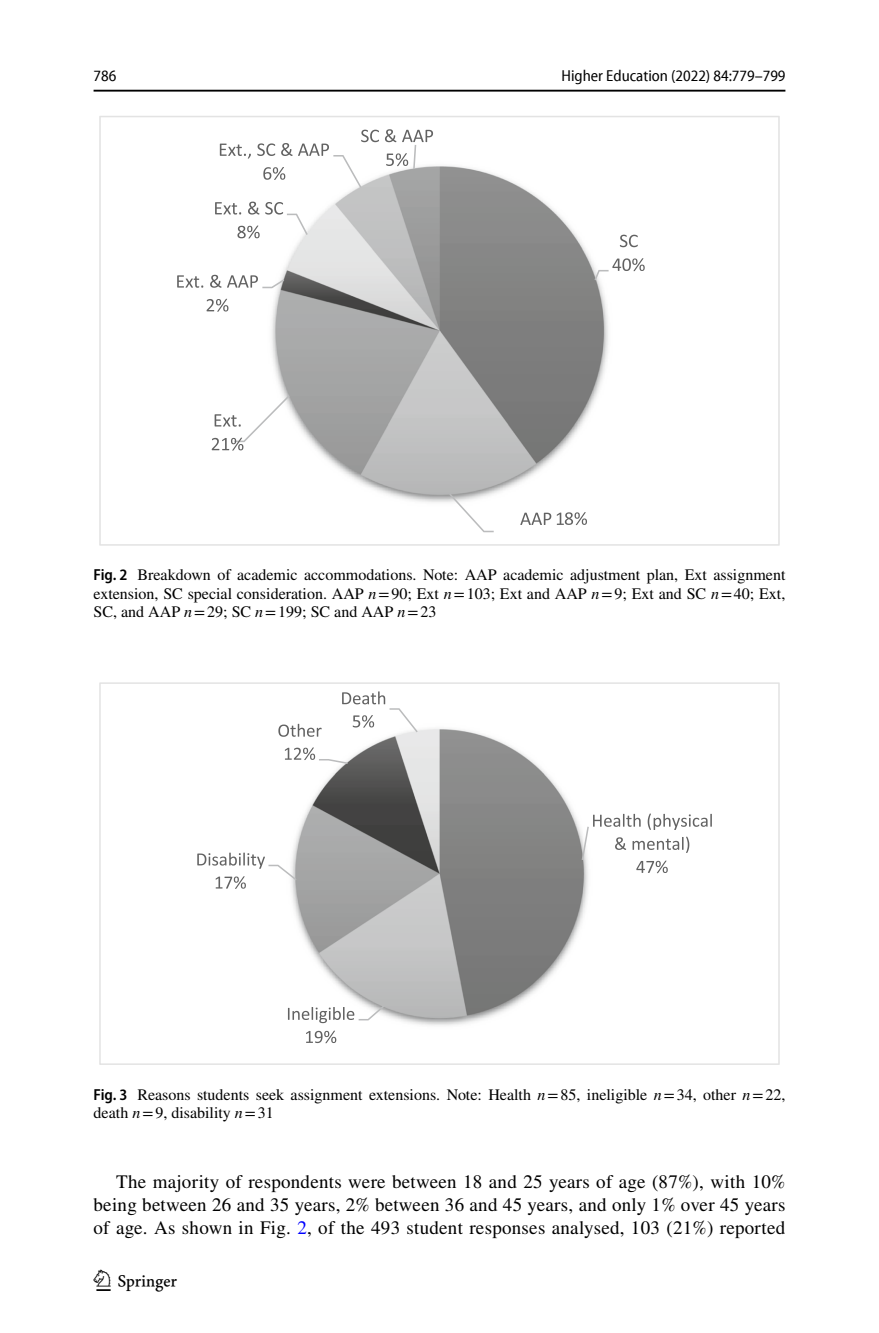
<style>
.page{position:relative;width:879px;height:1333px;background:#fff}
.page>*{position:absolute;margin:0;border:0;box-sizing:border-box;transform-origin:0 0}
.t1{font:30px "Springnew Regular 4";color:#000}
.t2{font:19px/23px "STIX";letter-spacing:.015em;color:#000;text-align:justify}
.t3{font:16px/18.4px "STIX";color:#000;text-align:justify}
.t4{font:semi-condensed 16px "Myriad Pro Unic";color:#000}
.s1{font-family:"Myriad Pro";font-weight:600;font-stretch:semi-condensed}
.s2{font-style:italic}
.s3{color:#00f}
</style>
<div class="page">
<hr style="left:94px;top:90px;width:691px;height:2px;background:#000">
<svg style="left:99px;top:116px;width:681px;height:429px"></svg>
<svg style="left:557px;top:512px;width:30px;height:13px"></svg>
<svg style="left:99px;top:682px;width:681px;height:382px"></svg>
<p class="t4" style="left:94px;top:69px;width:24px">786</p>
<p class="t4" style="left:561px;top:69px;width:225px">Higher Education (2022) 84:779–799</p>
<p class="t3" style="left:94px;top:567px;width:693px"><span class="s1">Fig. 2</span> Breakdown of academic accommodations. Note: AAP academic adjustment plan, Ext assignment extension, SC special consideration. AAP <span class="s2">n</span>=90; Ext <span class="s2">n</span>=103; Ext and AAP <span class="s2">n</span>=9; Ext and SC <span class="s2">n</span>=40; Ext, SC, and AAP <span class="s2">n</span>=29; SC <span class="s2">n</span>=199; SC and AAP <span class="s2">n</span>=23</p>
<p class="t3" style="left:94px;top:1086px;width:693px"><span class="s1">Fig. 3</span> Reasons students seek assignment extensions. Note: Health <span class="s2">n</span>=85, ineligible <span class="s2">n</span>=34, other <span class="s2">n</span>=22, death <span class="s2">n</span>=9, disability <span class="s2">n</span>=31</p>
<p class="t2" style="left:94px;top:1170px;width:693px;text-indent:23px">The majority of respondents were between 18 and 25 years of age (87%), with 10% being between 26 and 35 years, 2% between 36 and 45 years, and only 1% over 45 years of age. As shown in Fig. <span class="s3">2</span>, of the 493 student responses analysed, 103 (21%) reported</p>
<h1 class="t1" style="left:96px;top:1269px;width:83px">1 3</h1>
</div>
